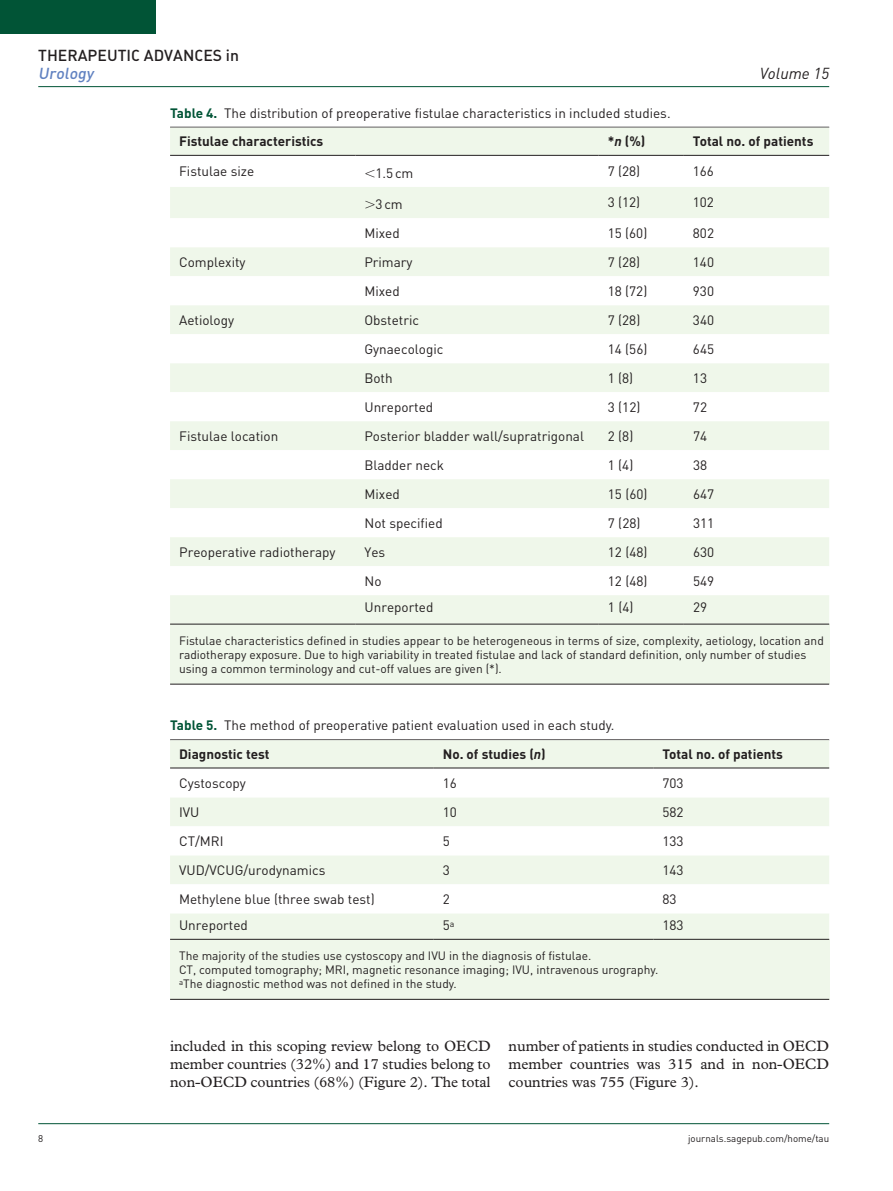
<style>
.page{position:relative;width:893px;height:1191px;background:#fff}
.page>*{position:absolute;margin:0;border:0;box-sizing:border-box;transform-origin:0 0}
.t1{font:15.75px "DIN Medium Alternate";color:#231f20}
.t2{font:italic 15.75px "DIN";color:#231f20}
.t3{font:italic 15.75px "DIN Medium Alternate";color:#6182c1}
.t4{font:15px/18px "Plantin Std";letter-spacing:-.005em;color:#231f20;text-align:justify}
.t5{font:13.5px/28.5px "DIN";color:#231f20}
.t6{font:700 13.5px "DIN";color:#231f20}
.t7{font:12px/14.2px "DIN";color:#231f20}
.t8{font:9.75px "DIN";color:#231f20}
.s1{font-weight:700;color:#015436}
.s2{font-weight:700}
.s3{font-style:italic}
</style>
<div class="page">
<hr style="left:38px;top:86px;width:791px;height:1px;background:#015436">
<hr style="left:38px;top:1123px;width:791px;height:1px;background:#015436">
<div style="left:0;top:0;width:155px;height:34px;background:#015436"></div>
<div style="left:170px;top:939px;width:659px;height:60px;background:#eff7ea"></div>
<hr style="left:170px;top:739px;width:659px;height:1px;background:#231f20">
<hr style="left:170px;top:999px;width:659px;height:1px;background:#231f20">
<div style="left:170px;top:740px;width:659px;height:199px;background:#eff7ea"></div>
<svg style="left:170px;top:768px;width:659px;height:145px"></svg>
<hr style="left:170px;top:767px;width:264px;height:1px;background:#231f20">
<hr style="left:434px;top:767px;width:219px;height:1px;background:#231f20">
<hr style="left:653px;top:767px;width:176px;height:1px;background:#231f20">
<hr style="left:170px;top:939px;width:264px;height:1px;background:#231f20">
<hr style="left:434px;top:939px;width:219px;height:1px;background:#231f20">
<hr style="left:653px;top:939px;width:176px;height:1px;background:#231f20">
<div style="left:170px;top:624px;width:659px;height:60px;background:#eff7ea"></div>
<hr style="left:170px;top:127px;width:659px;height:1px;background:#231f20">
<hr style="left:170px;top:684px;width:659px;height:1px;background:#231f20">
<div style="left:170px;top:128px;width:659px;height:496px;background:#eff7ea"></div>
<svg style="left:170px;top:156px;width:659px;height:439px"></svg>
<hr style="left:355px;top:155px;width:244px;height:1px;background:#231f20">
<hr style="left:170px;top:155px;width:185px;height:1px;background:#231f20">
<hr style="left:599px;top:155px;width:85px;height:1px;background:#231f20">
<hr style="left:684px;top:155px;width:145px;height:1px;background:#231f20">
<hr style="left:355px;top:624px;width:244px;height:1px;background:#231f20">
<hr style="left:599px;top:624px;width:85px;height:1px;background:#231f20">
<hr style="left:684px;top:624px;width:145px;height:1px;background:#231f20">
<hr style="left:170px;top:624px;width:185px;height:1px;background:#231f20">
<svg style="left:365px;top:170px;width:9px;height:7px"></svg>
<svg style="left:365px;top:201px;width:9px;height:8px"></svg>
<p class="t1" style="left:38px;top:45px;width:202px">THERAPEUTIC ADVANCES IN</p>
<p class="t3" style="left:38px;top:63px;width:57px">U rology</p>
<p class="t2" style="left:760px;top:63px;width:71px">Volume 15</p>
<p class="t5" style="left:179px;top:98px;width:493px;text-indent:-9px"><span class="s1">Table 4.</span> The distribution of preoperative fistulae characteristics in included studies.<br><span class="s2">Fistulae characteristics</span></p>
<p class="t6" style="left:608px;top:133px;width:39px">*<span class="s3">n</span> (%)</p>
<p class="t6" style="left:693px;top:133px;width:122px">Total no. of patients</p>
<p class="t5" style="left:179px;top:156px;width:77px">Fistulae size</p>
<p class="t5" style="left:376px;top:159px;width:39px">1.5cm</p>
<p class="t5" style="left:608px;top:156px;width:34px">7 (28)</p>
<p class="t5" style="left:693px;top:156px;width:23px">166</p>
<p class="t5" style="left:376px;top:190px;width:29px">3cm</p>
<p class="t5" style="left:608px;top:188px;width:34px">3 (12)</p>
<p class="t5" style="left:693px;top:188px;width:23px">102</p>
<p class="t5" style="left:364px;top:219px;width:37px">Mixed</p>
<p class="t5" style="left:608px;top:219px;width:41px">15 (60)</p>
<p class="t5" style="left:693px;top:219px;width:23px">802</p>
<p class="t5" style="left:179px;top:248px;width:68px">Complexity</p>
<p class="t5" style="left:364px;top:248px;width:50px">Primary</p>
<p class="t5" style="left:608px;top:248px;width:34px">7 (28)</p>
<p class="t5" style="left:693px;top:248px;width:23px">140</p>
<p class="t5" style="left:364px;top:277px;width:37px">Mixed</p>
<p class="t5" style="left:608px;top:277px;width:41px">18 (72)</p>
<p class="t5" style="left:693px;top:277px;width:23px">930</p>
<p class="t5" style="left:179px;top:306px;width:56px">Aetiology</p>
<p class="t5" style="left:364px;top:306px;width:56px">Obstetric</p>
<p class="t5" style="left:608px;top:306px;width:34px">7 (28)</p>
<p class="t5" style="left:693px;top:306px;width:23px">340</p>
<p class="t5" style="left:364px;top:335px;width:80px">Gynaecologic</p>
<p class="t5" style="left:608px;top:335px;width:41px">14 (56)</p>
<p class="t5" style="left:693px;top:335px;width:23px">645</p>
<p class="t5" style="left:364px;top:364px;width:30px">Both</p>
<p class="t5" style="left:608px;top:364px;width:27px">1 (8)</p>
<p class="t5" style="left:693px;top:364px;width:16px">13</p>
<p class="t5" style="left:364px;top:393px;width:70px">Unreported</p>
<p class="t5" style="left:608px;top:393px;width:34px">3 (12)</p>
<p class="t5" style="left:693px;top:393px;width:16px">72</p>
<p class="t5" style="left:179px;top:422px;width:101px">Fistulae location</p>
<p class="t5" style="left:364px;top:422px;width:221px">Posterior bladder wall/supratrigonal</p>
<p class="t5" style="left:608px;top:422px;width:27px">2 (8)</p>
<p class="t5" style="left:693px;top:422px;width:16px">74</p>
<p class="t5" style="left:364px;top:451px;width:81px">Bladder neck</p>
<p class="t5" style="left:608px;top:451px;width:27px">1 (4)</p>
<p class="t5" style="left:693px;top:451px;width:16px">38</p>
<p class="t5" style="left:364px;top:480px;width:37px">Mixed</p>
<p class="t5" style="left:608px;top:480px;width:41px">15 (60)</p>
<p class="t5" style="left:693px;top:480px;width:23px">647</p>
<p class="t5" style="left:364px;top:509px;width:80px">Not specified</p>
<p class="t5" style="left:608px;top:509px;width:34px">7 (28)</p>
<p class="t5" style="left:693px;top:509px;width:23px">311</p>
<p class="t5" style="left:179px;top:538px;width:158px">Preoperative radiotherapy</p>
<p class="t5" style="left:364px;top:538px;width:22px">Yes</p>
<p class="t5" style="left:608px;top:538px;width:41px">12 (48)</p>
<p class="t5" style="left:693px;top:538px;width:23px">630</p>
<p class="t5" style="left:365px;top:567px;width:19px">No</p>
<p class="t5" style="left:608px;top:567px;width:41px">12 (48)</p>
<p class="t5" style="left:693px;top:567px;width:23px">549</p>
<p class="t5" style="left:365px;top:593px;width:70px">Unreported</p>
<p class="t5" style="left:608px;top:593px;width:27px">1 (4)</p>
<p class="t5" style="left:693px;top:593px;width:16px">29</p>
<p class="t7" style="left:179px;top:633px;width:646px">Fistulae characteristics defined in studies appear to be heterogeneous in terms of size, complexity, aetiology, location and radiotherapy exposure. Due to high variability in treated fistulae and lack of standard definition, only number of studies using a common terminology and cut-off values are given (*).</p>
<p class="t5" style="left:179px;top:711px;width:437px;text-indent:-9px"><span class="s1">Table 5.</span> The method of preoperative patient evaluation used in each study.<br><span class="s2">Diagnostic test</span></p>
<p class="t6" style="left:443px;top:745px;width:105px">No. of studies (<span class="s3">n</span>)</p>
<p class="t6" style="left:662px;top:745px;width:122px">Total no. of patients</p>
<p class="t5" style="left:179px;top:769px;width:68px">Cystoscopy</p>
<p class="t5" style="left:443px;top:769px;width:16px">16</p>
<p class="t5" style="left:662px;top:769px;width:23px">703</p>
<p class="t5" style="left:179px;top:798px;width:22px">IVU</p>
<p class="t5" style="left:443px;top:798px;width:16px">10</p>
<p class="t5" style="left:662px;top:798px;width:23px">582</p>
<p class="t5" style="left:179px;top:827px;width:46px">CT/MRI</p>
<p class="t5" style="left:443px;top:827px;width:9px">5</p>
<p class="t5" style="left:662px;top:827px;width:23px">133</p>
<p class="t5" style="left:179px;top:856px;width:148px">VUD/VCUG/urodynamics</p>
<p class="t5" style="left:443px;top:856px;width:9px">3</p>
<p class="t5" style="left:662px;top:856px;width:23px">143</p>
<p class="t5" style="left:179px;top:885px;width:197px">Methylene blue (three swab test)</p>
<p class="t5" style="left:443px;top:885px;width:9px">2</p>
<p class="t5" style="left:662px;top:885px;width:16px">83</p>
<p class="t5" style="left:179px;top:911px;width:70px">Unreported</p>
<p class="t5" style="left:443px;top:911px;width:13px">5<sup>a</sup></p>
<p class="t5" style="left:662px;top:911px;width:23px">183</p>
<p class="t7" style="left:179px;top:948px;width:481px">The majority of the studies use cystoscopy and IVU in the diagnosis of fistulae.<br>CT, computed tomography; MRI, magnetic resonance imaging; IVU, intravenous urography. <sup>a</sup>The diagnostic method was not defined in the study.</p>
<p class="t4" style="left:170px;top:1037px;width:322px">included in this scoping review belong to OECD member countries (32%) and 17 studies belong to non-OECD countries (68%) (Figure 2). The total</p>
<p class="t4" style="left:509px;top:1037px;width:322px">number of patients in studies conducted in OECD member countries was 315 and in non-OECD countries was 755 (Figure 3).</p>
<p class="t8" style="left:38px;top:1132px;width:7px">8</p>
<p class="t8" style="left:688px;top:1132px;width:143px">journals.sagepub.com/home/tau</p>
</div>
